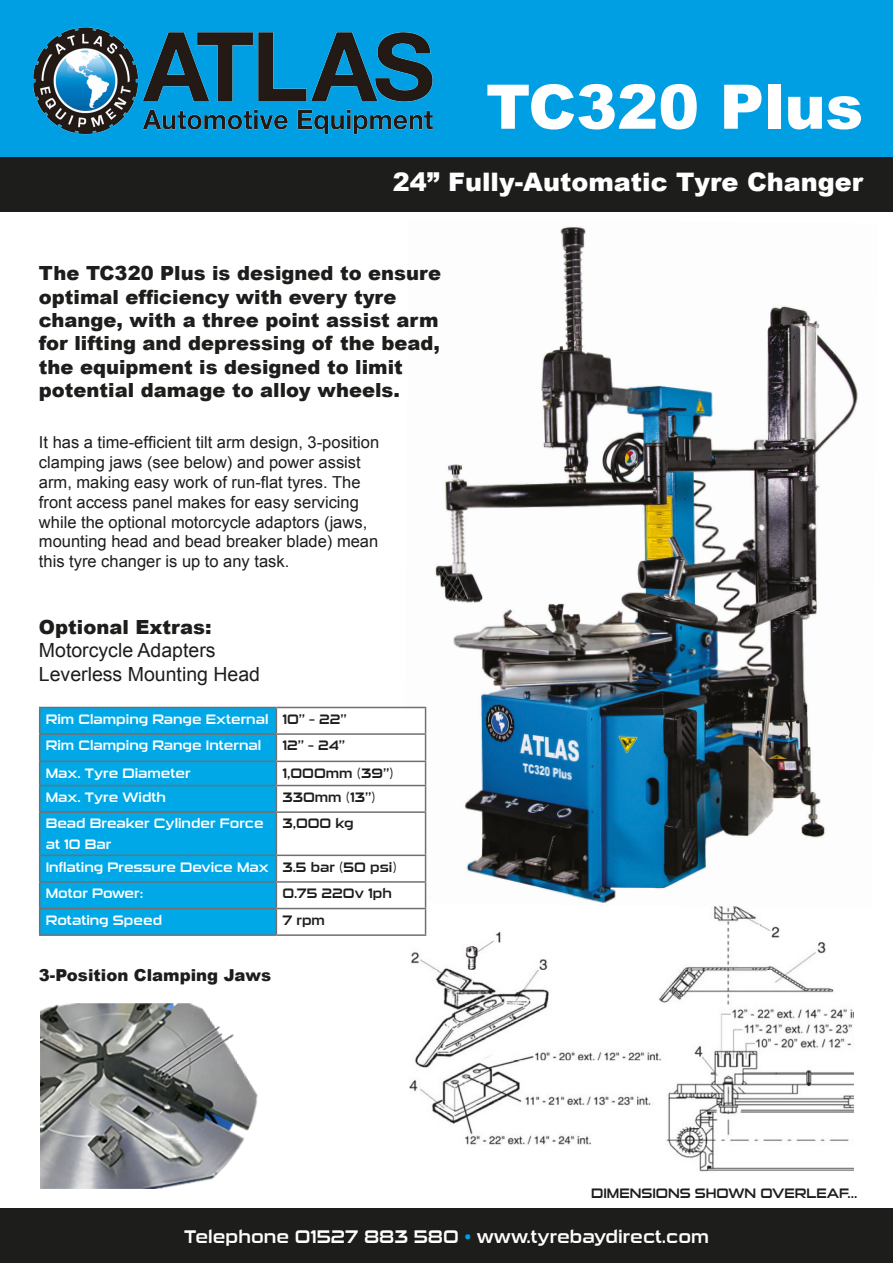
<style>
.page{position:relative;width:893px;height:1263px;background:#fff}
.page>*{position:absolute;margin:0;border:0;box-sizing:border-box;transform-origin:0 0}
.t1{font:900 61.5px "Arial";color:#fff}
.t2{font:900 25.5px "Arial";color:#fff}
.t3{font:900 19.5px/23.4px "Arial";color:#1d1d1b}
.t4{font:19.5px/23.4px "Arial";color:#1d1d1b}
.t5{font:18px "Sui Generis Rg";color:#fff}
.t6{font:16.5px/19.8px "Arial";color:#1d1d1b}
.t7{font:900 16.5px "Arial";color:#1d1d1b}
.t8{font:13.5px/26.5px "Sui Generis Rg";color:#fff}
.t9{font:13.5px "Sui Generis Rg";color:#1d1d1b}
.s1{color:#1d1d1b}
.s2{color:#009fe3}
</style>
<div class="page">
<div style="left:0;top:0;width:893px;height:212px;background:#009fe3"></div>
<div style="left:0;top:1208px;width:893px;height:55px;background:#1d1d1b"></div>
<img style="left:33px;top:27px;width:400px;height:108px">
<div style="left:0;top:157px;width:893px;height:55px;background:#1d1d1b"></div>
<img style="left:409px;top:908px;width:445px;height:264px">
<img style="left:403px;top:227px;width:455px;height:681px">
<div style="left:40px;top:708px;width:236px;height:226px;background:#00a8e7"></div>
<hr style="left:39px;top:707px;width:237px;height:1px;background:#70706f">
<hr style="left:39px;top:733px;width:237px;height:2px;background:#70706f">
<hr style="left:39px;top:761px;width:237px;height:1px;background:#70706f">
<hr style="left:39px;top:785px;width:237px;height:1px;background:#70706f">
<svg style="left:39px;top:708px;width:1px;height:103px"></svg>
<hr style="left:39px;top:811px;width:237px;height:2px;background:#70706f">
<hr style="left:39px;top:813px;width:1px;height:41px;background:#70706f">
<hr style="left:39px;top:854px;width:237px;height:2px;background:#70706f">
<hr style="left:39px;top:881px;width:237px;height:2px;background:#70706f">
<hr style="left:39px;top:908px;width:237px;height:1px;background:#70706f">
<svg style="left:39px;top:856px;width:1px;height:78px"></svg>
<svg style="left:276px;top:707px;width:150px;height:227px"></svg>
<hr style="left:39px;top:934px;width:237px;height:2px;background:#70706f">
<hr style="left:276px;top:934px;width:150px;height:2px;background:#70706f">
<img style="left:40px;top:1003px;width:218px;height:185px">
<h1 class="t1" style="left:486px;top:62px;width:379px">TC320 Plus</h1>
<h2 class="t2" style="left:393px;top:164px;width:472px">24” Fully-Automatic Tyre Changer</h2>
<p class="t3" style="left:39px;top:261px;width:404px">The TC320 Plus is designed to ensure optimal efficiency with every tyre change, with a three point assist arm for lifting and depressing of the bead, the equipment is designed to limit potential damage to alloy wheels.</p>
<p class="t6" style="left:39px;top:433px;width:342px">It has a time-efficient tilt arm design, 3-position clamping jaws (see below) and power assist arm, making easy work of run-flat tyres. The front access panel makes for easy servicing while the optional motorcycle adaptors (jaws, mounting head and bead breaker blade) mean this tyre changer is up to any task.</p>
<p class="t3" style="left:39px;top:615px;width:174px">Optional Extras:</p>
<p class="t4" style="left:39px;top:639px;width:223px">Motorcycle Adapters<br>Leverless Mounting Head</p>
<p class="t8" style="left:46px;top:706px;width:303px">Rim Clamping Range External <span class="s1">10” – 22”<br></span>Rim Clamping Range Internal</p>
<p class="t9" style="left:282px;top:738px;width:64px">12” – 24”</p>
<p class="t8" style="left:46px;top:760px;width:146px">Max. Tyre Diameter</p>
<p class="t9" style="left:282px;top:765px;width:113px">1,000mm (39”)</p>
<p class="t8" style="left:46px;top:784px;width:122px">Max. Tyre Width</p>
<p class="t9" style="left:282px;top:789px;width:95px">330mm (13”)</p>
<p class="t8" style="left:46px;top:813px;width:219px;line-height:21px">Bead Breaker Cylinder Force at 10 Bar</p>
<p class="t9" style="left:282px;top:816px;width:73px">3,000 kg</p>
<p class="t8" style="left:46px;top:854px;width:353px">Inflating Pressure Device Max <span class="s1">3.5 bar (50 psi)<br></span>Motor Power:</p>
<p class="t9" style="left:282px;top:885px;width:111px">0.75 220v 1ph</p>
<p class="t8" style="left:46px;top:907px;width:118px">Rotating Speed</p>
<p class="t9" style="left:282px;top:912px;width:44px">7 rpm</p>
<p class="t7" style="left:39px;top:963px;width:234px">3-Position Clamping Jaws</p>
<p class="t9" style="left:591px;top:1185px;width:268px">DIMENSIONS SHOWN OVERLEAF...</p>
<p class="t5" style="left:184px;top:1226px;width:526px">Telephone 01527 883 580 <span class="s2">•</span> www.tyrebaydirect.com</p>
</div>
